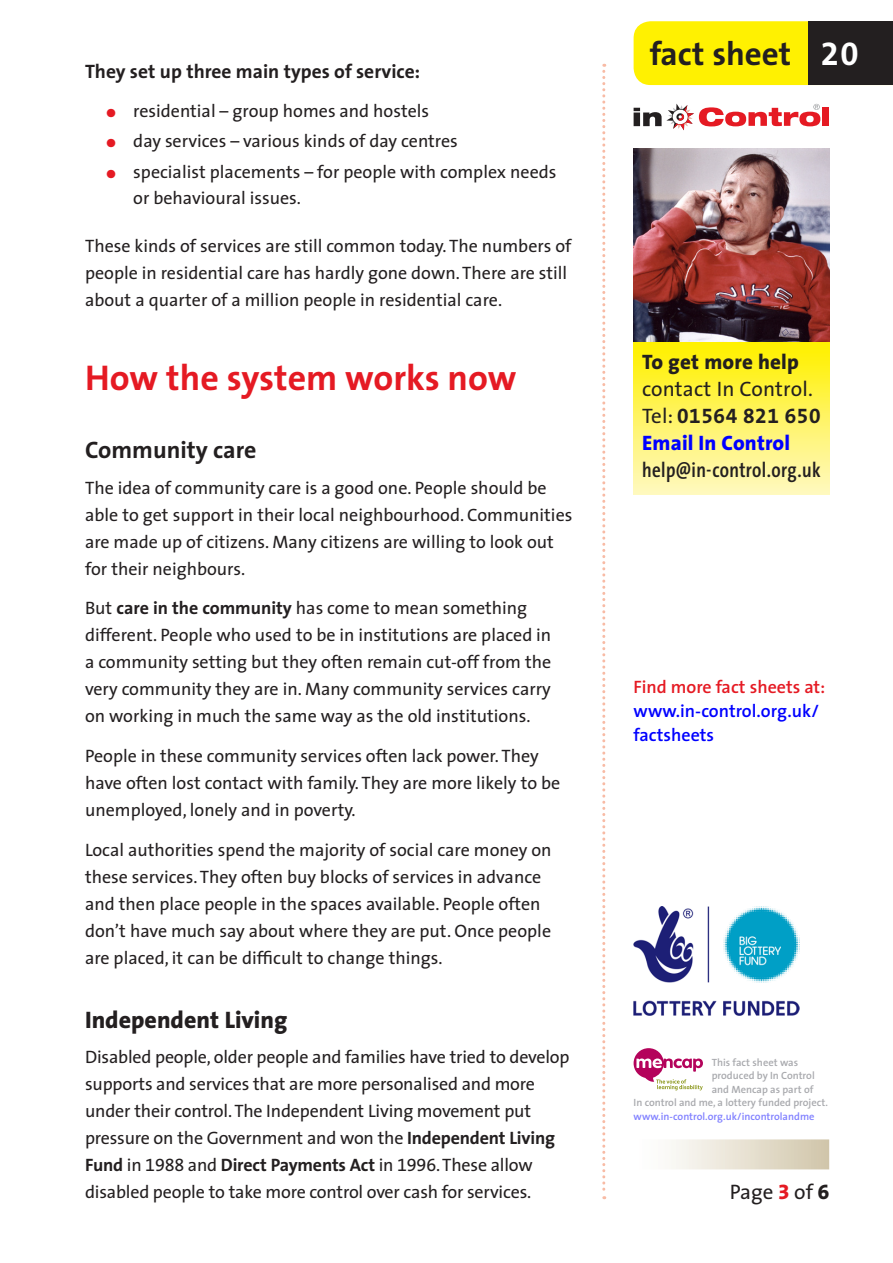
<style>
.page{position:relative;width:893px;height:1263px;background:#fff}
.page>*{position:absolute;margin:0;border:0;box-sizing:border-box;transform-origin:0 0}
.t1{font:700 36px "The Sans";color:#e51a23}
.t2{font:700 33px "The Sans";color:#231f20}
.t3{font:800 24px "The Sans";color:#231f20}
.t4{font:700 24px "The Sans";color:#231f20}
.t5{font:21px "The Sans";color:#231f20}
.t6{font:600 21px "The Sans Cd OF6";letter-spacing:.02em;color:#231f20}
.t7{font:21px "The Sans Bold Expert";letter-spacing:.03em;color:#231f20}
.t8{font:800 21px "The Sans";letter-spacing:.01em;color:#00f}
.t9{font:800 21px "The Sans";letter-spacing:.01em;color:#231f20}
.t10{font:700 19.5px "The Sans";color:#231f20}
.t11{font:18px/27px "The Sans";color:#231f20}
.t12{font:600 18px/24px "The Sans";color:#00f}
.t13{font:600 18px "The Sans";color:#e51a23}
.t14{font:600 10.5px "The Sans";color:#a8a9ad}
.t15{font:600 10.5px "The Sans";color:#8080ff}
.s1{font-weight:700}
.s2{font-family:"The Sans Expert"}
.s3{font-family:"The Sans Bold Expert";font-weight:400;color:#fff}
.s4{font-family:"The Sans"}
.s5{font-family:"The Sans Extra Bold Expert";color:#e51a23}
.s6{font-family:"The Sans Extra Bold Expert"}
</style>
<div class="page">
<svg style="left:602px;top:64px;width:3px;height:1135px"></svg>
<div style="left:634px;top:21px;width:174px;height:64px;background:#fff101"></div>
<div style="left:650px;top:41px;width:142px;height:24px;background:#fff101"></div>
<div style="left:808px;top:21px;width:85px;height:64px;background:#231f20"></div>
<div style="left:823px;top:107px;width:6px;height:19px;background:#e51a23"></div>
<svg style="left:634px;top:104px;width:186px;height:26px"></svg>
<div style="left:634px;top:341px;width:195px;height:153px;background:linear-gradient(to bottom,#fff000,#fff8c3)"></div>
<img style="left:634px;top:149px;width:195px;height:192px">
<div style="left:634px;top:1139px;width:195px;height:30px;background:linear-gradient(to right,#fff,#d2c7ab)"></div>
<svg style="left:634px;top:1048px;width:69px;height:42px"></svg>
<img style="left:634px;top:907px;width:166px;height:109px">
<p class="t10" style="left:85px;top:55px;width:337px">They set up three main types of service:</p>
<p class="t11" style="left:133px;top:95px;width:425px;line-height:30.5px">residential – group homes and hostels<br>day services – various kinds of day centres<br>specialist placements – for people with complex needs</p>
<p class="t11" style="left:133px;top:184px;width:169px">or behavioural issues.</p>
<p class="t11" style="left:85px;top:232px;width:488px">These kinds of services are still common today. The numbers of people in residential care has hardly gone down. There are still about a quarter of a million people in residential care.</p>
<h1 class="t1" style="left:85px;top:347px;width:433px">How the system works now</h1>
<h3 class="t4" style="left:85px;top:430px;width:173px">Community care</h3>
<p class="t11" style="left:85px;top:473px;width:489px">The idea of community care is a good one. People should be able to get support in their local neighbourhood. Communities are made up of citizens. Many citizens are willing to look out for their neighbours.</p>
<p class="t11" style="left:85px;top:594px;width:468px">But <span class="s1">care in the community</span> has come to mean something different. People who used to be in institutions are placed in a community setting but they often remain cut-off from the very community they are in. Many community services carry on working in much the same way as the old institutions.</p>
<p class="t11" style="left:85px;top:742px;width:477px">People in these community services often lack power. They have often lost contact with family. They are more likely to be unemployed, lonely and in poverty.</p>
<p class="t11" style="left:85px;top:836px;width:468px">Local authorities spend the majority of social care money on these services. They often buy blocks of services in advance and then place people in the spaces available. People often don’t have much say about where they are put. Once people are placed, it can be difficult to change things.</p>
<h3 class="t3" style="left:85px;top:999px;width:204px">Independent Living</h3>
<p class="t11" style="left:85px;top:1043px;width:486px">Disabled people, older people and families have tried to develop supports and services that are more personalised and more under their control. The Independent Living movement put pressure on the Government and won the <span class="s1">Independent Living Fund</span> in <span class="s2">1988</span> and <span class="s1">Direct Payments Act</span> in <span class="s2">1996</span>. These allow disabled people to take more control over cash for services.</p>
<h2 class="t2" style="left:650px;top:26px;width:210px">fact sheet <span class="s3">20</span></h2>
<p class="t9" style="left:642px;top:344px;width:158px">To get more help</p>
<p class="t5" style="left:642px;top:372px;width:172px">contact In Control.</p>
<p class="t7" style="left:642px;top:399px;width:180px"><span class="s4">Tel:</span> 01564 821 650</p>
<p class="t8" style="left:642px;top:425px;width:150px">Email In Control</p>
<p class="t6" style="left:642px;top:460px;width:180px">help@in-control.org.uk</p>
<p class="t13" style="left:634px;top:672px;width:193px">Find more fact sheets at:</p>
<p class="t12" style="left:634px;top:699px;width:187px">www.in-control.org.uk/ factsheets</p>
<p class="t14" style="left:712px;top:1053px;width:88px">This fact sheet was</p>
<p class="t14" style="left:712px;top:1067px;width:105px">produced by In Control</p>
<p class="t14" style="left:712px;top:1080px;width:103px">and Mencap as part of</p>
<p class="t14" style="left:634px;top:1094px;width:196px">In control and me, a lottery funded project.</p>
<p class="t15" style="left:634px;top:1107px;width:182px">www.in-control.org.uk/incontrolandme</p>
<p class="t5" style="left:730px;top:1174px;width:101px">Page <span class="s5">3</span> of <span class="s6">6</span></p>
</div>
